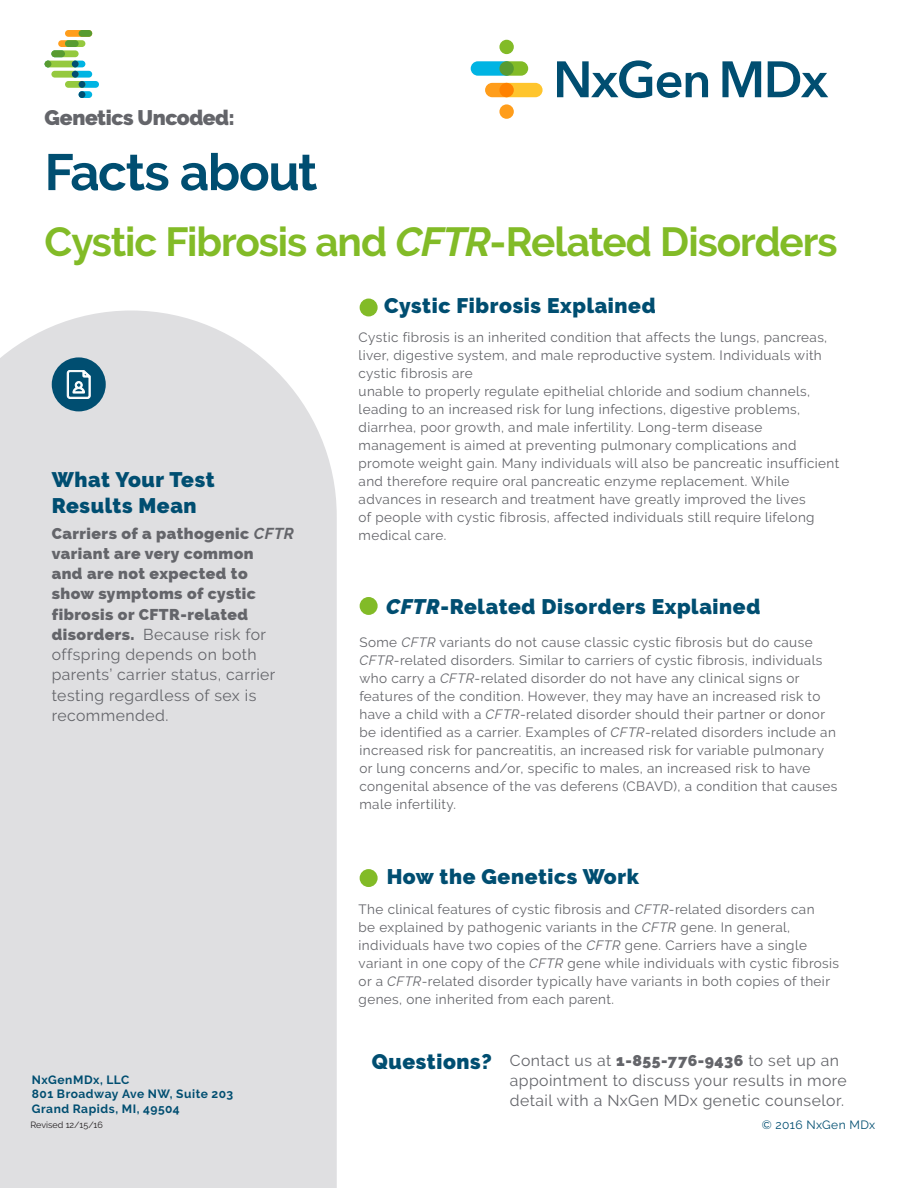
<style>
.page{position:relative;width:918px;height:1188px;background:#fff}
.page>*{position:absolute;margin:0;border:0;box-sizing:border-box;transform-origin:0 0}
.t1{font:700 51px "Raleway";letter-spacing:-.025em;color:#004e71}
.t2{font:700 40.5px "Raleway";letter-spacing:-.025em;color:#82bb27}
.Body{font:900 21px/25.2px "Raleway";letter-spacing:.03em;color:#004e71}
.Body-2{font:900 21px "Raleway";letter-spacing:-.02em;color:#64656a}
.Body-3{font:800 15.75px/20.2px "Raleway";letter-spacing:.03em;color:#64656a}
.Body-4{font:15.75px/20.2px "Raleway";letter-spacing:.03em;color:#64656a}
.Body-5{font:13.5px/18px "Raleway";letter-spacing:.03em;color:#64656a}
.Body-6{font:700 12px "Raleway";letter-spacing:.04em;color:#004e71}
.Body-7{font:12px "Raleway";letter-spacing:.03em;color:#004e71}
.t3{font:9px "Raleway";color:#231f20}
.s1{font-style:italic}
.s2{font-weight:700;font-style:italic}
.s3{font-weight:400}
.s4{font-weight:800}
</style>
<div class="page">
<div style="left:0;top:311px;width:337px;height:877px;background:#dfdfe1"></div>
<svg style="left:722px;top:61px;width:39px;height:36px"></svg>
<svg style="left:768px;top:61px;width:60px;height:36px"></svg>
<svg style="left:557px;top:60px;width:151px;height:38px"></svg>
<svg style="left:485px;top:83px;width:58px;height:14px"></svg>
<svg style="left:471px;top:61px;width:57px;height:15px"></svg>
<div style="left:499px;top:40px;width:15px;height:14px;background:#82bb27;border-radius:50%"></div>
<div style="left:499px;top:104px;width:15px;height:15px;background:#ff9d1b;border-radius:50%"></div>
<div style="left:499px;top:61px;width:15px;height:15px;background:#589b31;border-radius:50%"></div>
<div style="left:499px;top:83px;width:15px;height:14px;background:#ff8200;border-radius:50%"></div>
<div style="left:65px;top:30px;width:27px;height:7px;background:#ff9d1b;border-radius:3px"></div>
<svg style="left:79px;top:91px;width:13px;height:7px"></svg>
<div style="left:72px;top:61px;width:13px;height:6px;background:#00b4e3;border-radius:3px"></div>
<div style="left:79px;top:81px;width:20px;height:7px;background:#00b4e3;border-radius:3px"></div>
<div style="left:72px;top:71px;width:20px;height:7px;background:#00b4e3;border-radius:3px"></div>
<div style="left:58px;top:40px;width:21px;height:7px;background:#ff9d1b;border-radius:3px"></div>
<div style="left:51px;top:71px;width:28px;height:7px;background:#95c93e;border-radius:3px"></div>
<div style="left:51px;top:50px;width:28px;height:7px;background:#95c93e;border-radius:3px"></div>
<div style="left:45px;top:61px;width:34px;height:6px;background:#95c93e;border-radius:3px"></div>
<div style="left:65px;top:40px;width:20px;height:7px;background:#95c93e;border-radius:3px"></div>
<div style="left:65px;top:81px;width:20px;height:7px;background:#95c93e;border-radius:3px"></div>
<div style="left:79px;top:30px;width:13px;height:7px;background:#589b31;border-radius:3px"></div>
<div style="left:65px;top:40px;width:14px;height:7px;background:#589b31;border-radius:3px"></div>
<div style="left:51px;top:50px;width:14px;height:7px;background:#589b31;border-radius:3px"></div>
<div style="left:79px;top:91px;width:6px;height:7px;background:#004e71;border-radius:50%"></div>
<div style="left:79px;top:81px;width:6px;height:7px;background:#004e71;border-radius:50%"></div>
<div style="left:72px;top:71px;width:7px;height:7px;background:#004e71;border-radius:50%"></div>
<div style="left:72px;top:61px;width:7px;height:6px;background:#004e71;border-radius:50%"></div>
<svg style="left:45px;top:61px;width:6px;height:6px"></svg>
<div style="left:52px;top:357px;width:54px;height:54px;background:#004e71;border-radius:50%"></div>
<svg style="left:67px;top:370px;width:24px;height:29px"></svg>
<div style="left:360px;top:299px;width:18px;height:17px;background:#82bb27;border-radius:50%"></div>
<div style="left:360px;top:597px;width:18px;height:18px;background:#82bb27;border-radius:50%"></div>
<div style="left:360px;top:869px;width:18px;height:18px;background:#82bb27;border-radius:50%"></div>
<p class="Body-2" style="left:45px;top:105px;width:192px">Genetics Uncoded:</p>
<p class="t1" style="left:45px;top:143px;width:274px">Facts about</p>
<p class="t2" style="left:45px;top:219px;width:795px">Cystic Fibrosis and <span class="s1">CFTR</span>-Related Disorders</p>
<p class="Body" style="left:52px;top:467px;width:164px">What Your Test<br>Results Mean</p>
<p class="Body-3" style="left:52px;top:523px;width:244px">Carriers of a pathogenic <span class="s2">CFTR </span>variant are very common<br>and are not expected to show symptoms of cystic fibrosis or CFTR-related disorders. <span class="s3">Because risk for offspring depends on both parents’ carrier status, carrier testing regardless of sex is recommended.</span></p>
<p class="Body-6" style="left:32px;top:1073px;width:99px">NxGenMDx, LLC</p>
<p class="Body-6" style="left:32px;top:1087px;width:203px">801 Broadway Ave NW, Suite 203</p>
<p class="Body-6" style="left:32px;top:1102px;width:150px">Grand Rapids, MI, 49504</p>
<p class="Body" style="left:384px;top:293px;width:273px">Cystic Fibrosis Explained</p>
<p class="Body-5" style="left:359px;top:328px;width:470px">Cystic fibrosis is an inherited condition that affects the lungs, pancreas, liver, digestive system, and male reproductive system. Individuals with cystic fibrosis are</p>
<p class="Body-5" style="left:359px;top:382px;width:482px">unable to properly regulate epithelial chloride and sodium channels, leading to an increased risk for lung infections, digestive problems, diarrhea, poor growth, and male infertility. Long-term disease management is aimed at preventing pulmonary complications and promote weight gain. Many individuals will also be pancreatic insufficient and therefore require oral pancreatic enzyme replacement. While advances in research and treatment have greatly improved the lives<br>of people with cystic fibrosis, affected individuals still require lifelong medical care.</p>
<p class="Body" style="left:386px;top:594px;width:376px"><span class="s1">CFTR</span>-Related Disorders Explained</p>
<p class="Body-5" style="left:359px;top:633px;width:480px">Some <span class="s1">CFTR</span> variants do not cause classic cystic fibrosis but do cause <span class="s1">CFTR</span>-related disorders. Similar to carriers of cystic fibrosis, individuals who carry a <span class="s1">CFTR</span>-related disorder do not have any clinical signs or features of the condition. However, they may have an increased risk to have a child with a <span class="s1">CFTR</span>-related disorder should their partner or donor be identified as a carrier. Examples of <span class="s1">CFTR</span>-related disorders include an increased risk for pancreatitis, an increased risk for variable pulmonary or lung concerns and/or, specific to males, an increased risk to have congenital absence of the vas deferens (CBAVD), a condition that causes male infertility.</p>
<p class="Body" style="left:387px;top:864px;width:254px">How the Genetics Work</p>
<p class="Body-5" style="left:359px;top:900px;width:482px">The clinical features of cystic fibrosis and <span class="s1">CFTR</span>-related disorders can<br>be explained by pathogenic variants in the <span class="s1">CFTR</span> gene. In general, individuals have two copies of the <span class="s1">CFTR</span> gene. Carriers have a single variant in one copy of the <span class="s1">CFTR</span> gene while individuals with cystic fibrosis or a <span class="s1">CFTR</span>-related disorder typically have variants in both copies of their genes, one inherited from each parent.</p>
<p class="Body" style="left:372px;top:1049px;width:122px">Questions?</p>
<p class="Body-4" style="left:510px;top:1050px;width:339px">Contact us at <span class="s4">1-855-776-9436</span> to set up an appointment to discuss your results in more detail with a NxGen MDx genetic counselor.</p>
<p class="t3" style="left:31px;top:1120px;width:74px">Revised 12/15/16</p>
<p class="Body-7" style="left:762px;top:1118px;width:115px">© 2016 NxGen MDx</p>
</div>
